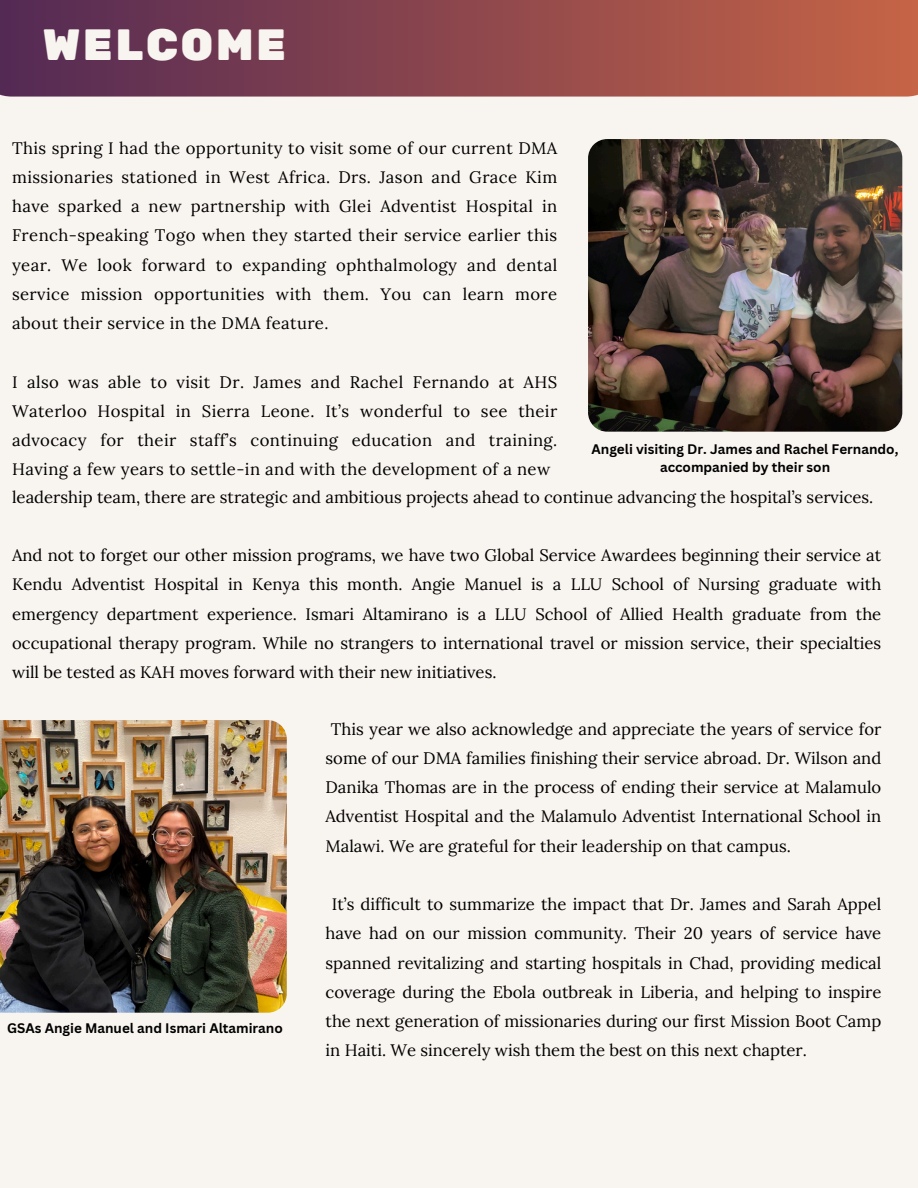
<style>
.page{position:relative;width:918px;height:1188px;background:#f8f4ef}
.page>*{position:absolute;margin:0;border:0;box-sizing:border-box;transform-origin:0 0}
.t1{font:43.65px "Rubik One";letter-spacing:.05em;color:#f8f4ef}
.t2{font:16.65px/29.2px "Lora";color:#000;text-align:justify}
.t3{font:700 13.5px/18px "Canva Sans";color:#000;text-align:center}
</style>
<div class="page">
<svg style="left:0;top:0;width:918px;height:97px;background:#8c474d"></svg>
<img style="left:588px;top:139px;width:314px;height:293px">
<img style="left:0;top:720px;width:287px;height:293px">
<p class="t1" style="left:43px;top:20px;width:245px">WELCOME</p>
<h1 class="t2" style="left:12px;top:133px;width:547px">This spring I had the opportunity to visit some of our current DMA missionaries stationed in West Africa. Drs. Jason and Grace Kim have sparked a new partnership with Glei Adventist Hospital in French-speaking Togo when they started their service earlier this year. We look forward to expanding ophthalmology and dental service mission opportunities with them. You can learn more about their service in the DMA feature.</h1>
<h2 class="t2" style="left:12px;top:367px;width:547px">I also was able to visit Dr. James and Rachel Fernando at AHS Waterloo Hospital in Sierra Leone. It’s wonderful to see their advocacy for their staff’s continuing education and training.<br>Having a few years to settle-in and with the development of a new</h2>
<h2 class="t2" style="left:12px;top:482px;width:863px">leadership team, there are strategic and ambitious projects ahead to continue advancing the hospital’s services.</h2>
<h2 class="t3" style="left:592px;top:439px;width:308px">Angeli visiting Dr. James and Rachel Fernando, accompanied by their son</h2>
<p class="t2" style="left:12px;top:540px;width:871px">And not to forget our other mission programs, we have two Global Service Awardees beginning their service at Kendu Adventist Hospital in Kenya this month. Angie Manuel is a LLU School of Nursing graduate with emergency department experience. Ismari Altamirano is a LLU School of Allied Health graduate from the occupational therapy program. While no strangers to international travel or mission service, their specialties will be tested as KAH moves forward with their new initiatives.</p>
<p class="t3" style="left:7px;top:1018px;width:277px">GSAs Angie Manuel and Ismari Altamirano</p>
<h2 class="t2" style="left:326px;top:714px;width:557px;text-indent:5px">This year we also acknowledge and appreciate the years of service for some of our DMA families finishing their service abroad. Dr. Wilson and Danika Thomas are in the process of ending their service at Malamulo Adventist Hospital and the Malamulo Adventist International School in Malawi. We are grateful for their leadership on that campus.</h2>
<h2 class="t2" style="left:326px;top:889px;width:557px;text-indent:6px">It’s difficult to summarize the impact that Dr. James and Sarah Appel have had on our mission community. Their 20 years of service have spanned revitalizing and starting hospitals in Chad, providing medical coverage during the Ebola outbreak in Liberia, and helping to inspire the next generation of missionaries during our first Mission Boot Camp in Haiti. We sincerely wish them the best on this next chapter.</h2>
</div>
